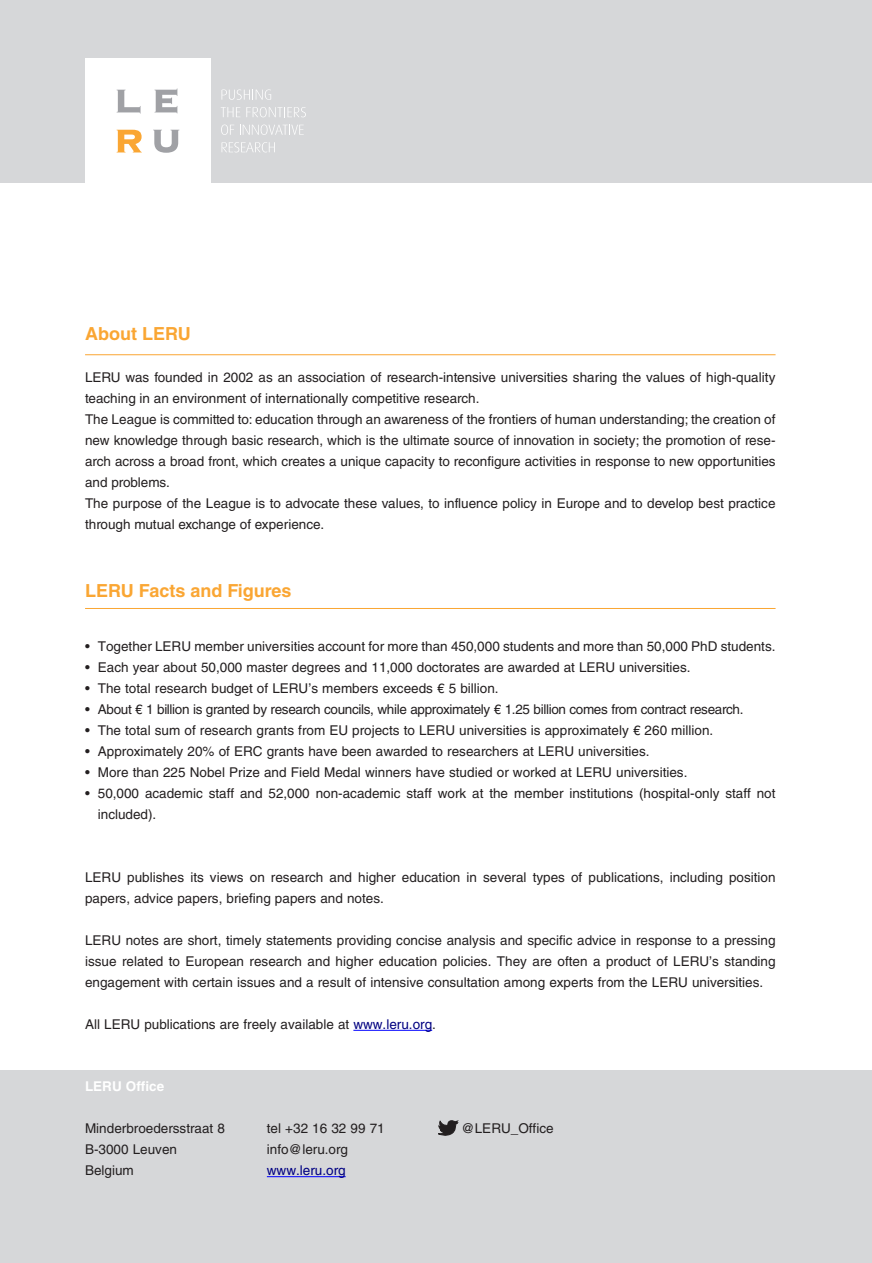
<style>
.page{position:relative;width:872px;height:1263px;background:#fff}
.page>*{position:absolute;margin:0;border:0;box-sizing:border-box;transform-origin:0 0}
.Titel_12_14_bold__20{font:700 18px "Helvetica LT Std";color:#faa633}
.brood{font:13.5px/21px "Helvetica LT Std";color:#231f20}
.Brood_2013{font:13.5px/21px "Helvetica LT Std";color:#231f20}
.brood-2{font:13.5px "Helvetica LT Std";letter-spacing:-.025em;color:#231f20}
.brood-3{font:13.5px "Helvetica LT Std";color:#000081}
.brood-4{font:700 13.5px "Helvetica LT Std";color:#fff}
.s1{color:#000081}
</style>
<div class="page">
<div style="left:0;top:0;width:872px;height:183px;background:#d6d7d9"></div>
<div style="left:0;top:1070px;width:872px;height:193px;background:#d6d7d9"></div>
<hr style="left:353px;top:1030px;width:79px;height:1px;background:#00f">
<hr style="left:267px;top:1176px;width:79px;height:1px;background:#00f">
<svg style="left:439px;top:1120px;width:19px;height:16px"></svg>
<div style="left:85px;top:58px;width:126px;height:126px;background:#fff"></div>
<svg style="left:117px;top:90px;width:23px;height:23px"></svg>
<svg style="left:154px;top:89px;width:23px;height:24px"></svg>
<svg style="left:117px;top:130px;width:25px;height:22px"></svg>
<svg style="left:153px;top:130px;width:26px;height:23px"></svg>
<svg style="left:221px;top:89px;width:50px;height:11px"></svg>
<svg style="left:221px;top:107px;width:19px;height:10px"></svg>
<svg style="left:246px;top:107px;width:60px;height:10px"></svg>
<svg style="left:221px;top:125px;width:13px;height:10px"></svg>
<svg style="left:240px;top:125px;width:64px;height:10px"></svg>
<svg style="left:221px;top:142px;width:54px;height:10px"></svg>
<hr style="left:85px;top:354px;width:690px;height:1px;background:#faa633">
<hr style="left:85px;top:608px;width:690px;height:1px;background:#faa633">
<p class="Titel_12_14_bold__20" style="left:85px;top:323px;width:107px">About LERU</p>
<p class="Brood_2013" style="left:85px;top:367px;width:692px">LERU was founded in 2002 as an association of research-intensive universities sharing the values of high-quality teaching in an environment of internationally competitive research.</p>
<p class="Brood_2013" style="left:85px;top:409px;width:692px;text-align:justify">The League is committed to: education through an awareness of the frontiers of human understanding; the creation of new knowledge through basic research, which is the ultimate source of innovation in society; the promotion of rese&shy;arch across a broad front, which creates a unique capacity to reconfigure activities in response to new opportunities and problems.</p>
<p class="Brood_2013" style="left:85px;top:493px;width:692px">The purpose of the League is to advocate these values, to influence policy in Europe and to develop best practice through mutual exchange of experience.</p>
<p class="Titel_12_14_bold__20" style="left:85px;top:580px;width:208px">LERU Facts and Figures</p>
<p class="brood" style="left:85px;top:636px;width:692px">• Together LERU member universities account for more than 450,000 students and more than 50,000 PhD students.</p>
<p class="brood" style="left:85px;top:657px;width:607px">• Each year about 50,000 master degrees and 11,000 doctorates are awarded at LERU universities.</p>
<p class="brood" style="left:85px;top:678px;width:415px">• The total research budget of LERU’s members exceeds € 5 billion.</p>
<p class="brood-2" style="left:85px;top:701px;width:660px">• About € 1 billion is granted by research councils, while approximately € 1.25 billion comes from contract research.</p>
<p class="brood" style="left:85px;top:720px;width:630px">• The total sum of research grants from EU projects to LERU universities is approximately € 260 million.</p>
<p class="brood" style="left:85px;top:741px;width:566px">• Approximately 20% of ERC grants have been awarded to researchers at LERU universities.</p>
<p class="brood" style="left:85px;top:762px;width:604px">• More than 225 Nobel Prize and Field Medal winners have studied or worked at LERU universities.</p>
<p class="brood" style="left:98px;top:783px;width:679px;text-indent:-13px">• 50,000 academic staff and 52,000 non-academic staff work at the member institutions (hospital-only staff not included).</p>
<p class="brood" style="left:85px;top:867px;width:692px">LERU publishes its views on research and higher education in several types of publications, including position papers, advice papers, briefing papers and notes.</p>
<p class="brood" style="left:85px;top:930px;width:692px;text-align:justify">LERU notes are short, timely statements providing concise analysis and specific advice in response to a pressing issue related to European research and higher education policies. They are often a product of LERU’s standing engagement with certain issues and a result of intensive consultation among experts from the LERU universities.</p>
<p class="brood" style="left:85px;top:1014px;width:352px">All LERU publications are freely available at <span class="s1">www.leru.org</span>.</p>
<p class="brood-4" style="left:85px;top:1078px;width:81px">LERU Office</p>
<p class="brood" style="left:85px;top:1118px;width:141px">Minderbroedersstraat 8</p>
<p class="brood" style="left:85px;top:1139px;width:93px">B-3000 Leuven</p>
<p class="brood" style="left:85px;top:1160px;width:50px">Belgium</p>
<p class="brood" style="left:267px;top:1118px;width:119px">tel +32 16 32 99 71</p>
<p class="brood" style="left:267px;top:1139px;width:83px">info@leru.org</p>
<p class="brood-3" style="left:267px;top:1163px;width:80px">www.leru.org</p>
<p class="brood" style="left:461px;top:1118px;width:94px">@LERU_Office</p>
</div>
